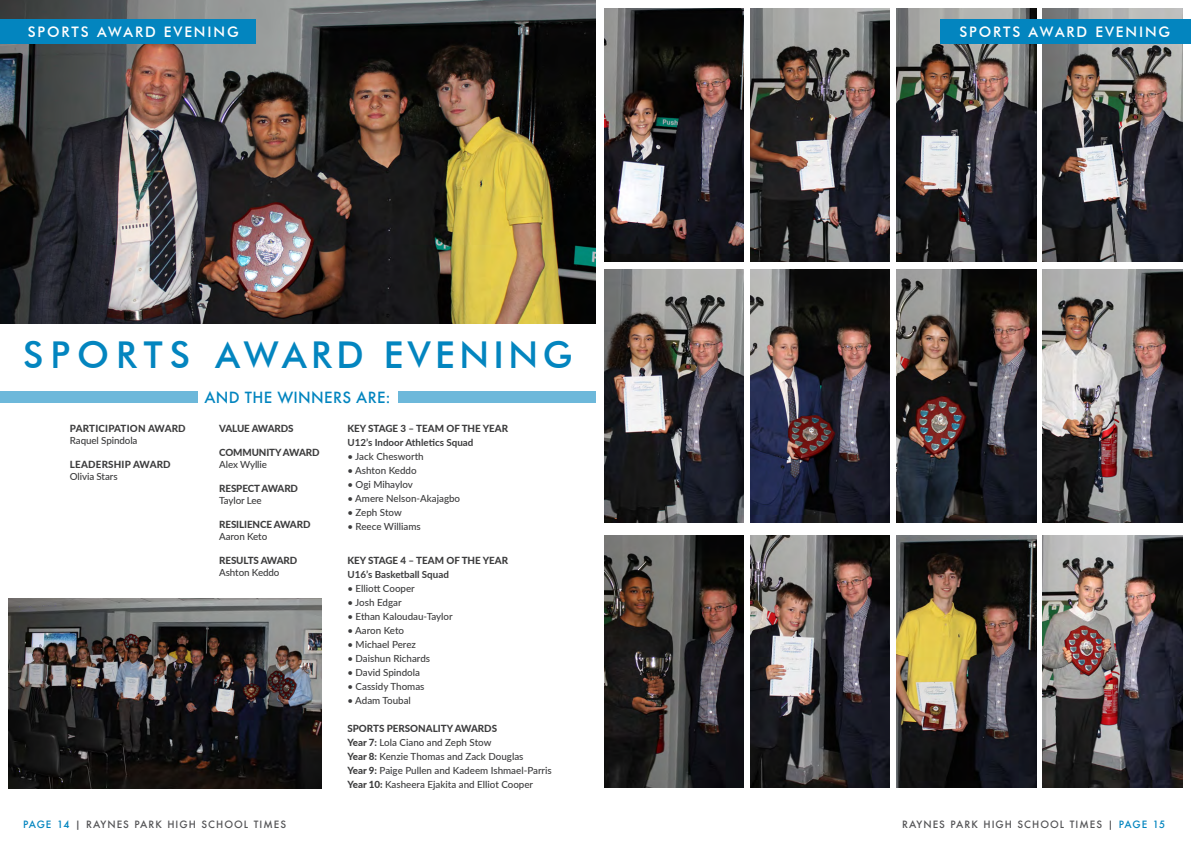
<style>
.page{position:relative;width:1191px;height:842px;background:#fff}
.page>*{position:absolute;margin:0;border:0;box-sizing:border-box;transform-origin:0 0}
.BLUE_HEADING_MAIN{font:500 37px "Futura BT";letter-spacing:.12em;color:#0385bf}
.versatile_heading{font:500 15px "Futura";letter-spacing:.02em;color:#0385bf}
.White_HEADING_on_blu{font:500 14.5px "Futura BT";letter-spacing:.13em;color:#fff}
.sports_page_text{font:500 9.8px/14px "Lato";color:#3c3c3d}
.sports_page_text-2{font:800 9.8px/12px "Lato";letter-spacing:-.01em;color:#3c3c3d}
.t1{font:500 9.8px "Futura";letter-spacing:.1em;color:#535355}
.sports_page_text-3{font:700 9.8px/14px "Lato";color:#3c3c3d}
.sports_page_text-4{font:800 9.8px "Lato";letter-spacing:.02em;color:#3c3c3d}
.s1{font-weight:500}
.s2{font-weight:800}
.s3{font-weight:700}
.s4{color:#0385bf}
</style>
<div class="page">
<img style="left:896px;top:9px;width:140px;height:252px">
<img style="left:1042px;top:9px;width:140px;height:252px">
<img style="left:750px;top:9px;width:140px;height:252px">
<div style="left:940px;top:20px;width:251px;height:24px;background:#0385bf"></div>
<img style="left:1042px;top:270px;width:140px;height:252px">
<img style="left:896px;top:270px;width:140px;height:252px">
<img style="left:604px;top:270px;width:139px;height:252px">
<img style="left:750px;top:270px;width:140px;height:252px">
<img style="left:604px;top:9px;width:139px;height:252px">
<img style="left:1042px;top:535px;width:140px;height:253px">
<img style="left:896px;top:535px;width:140px;height:253px">
<img style="left:604px;top:535px;width:139px;height:253px">
<img style="left:750px;top:535px;width:140px;height:253px">
<img style="left:0;top:0;width:595px;height:323px">
<div style="left:0;top:20px;width:256px;height:24px;background:#0385bf"></div>
<img style="left:9px;top:598px;width:312px;height:190px">
<div style="left:0;top:392px;width:197px;height:11px;background:#6db8da"></div>
<div style="left:398px;top:392px;width:197px;height:11px;background:#6db8da"></div>
<p class="White_HEADING_on_blu" style="left:28px;top:23px;width:212px">SPORTS AWARD EVENING</p>
<p class="White_HEADING_on_blu" style="left:959px;top:23px;width:212px">SPORTS AWARD EVENING</p>
<p class="BLUE_HEADING_MAIN" style="left:23px;top:333px;width:551px">SPORTS AWARD EVENING</p>
<p class="versatile_heading" style="left:204px;top:387px;width:187px">AND THE WINNERS ARE:</p>
<p class="sports_page_text-4" style="left:70px;top:421px;width:117px">PARTICIPATION AWARD</p>
<p class="sports_page_text" style="left:70px;top:433px;width:69px">Raquel Spindola</p>
<p class="sports_page_text-4" style="left:70px;top:457px;width:102px">LEADERSHIP AWARD</p>
<p class="sports_page_text" style="left:70px;top:469px;width:49px">Olivia Stars</p>
<p class="sports_page_text-2" style="left:219px;top:422px;width:76px">VALUE AWARDS</p>
<p class="sports_page_text-2" style="left:219px;top:446px;width:102px">COMMUNITY AWARD<br><span class="s1">Alex Wyllie</span></p>
<p class="sports_page_text-2" style="left:219px;top:482px;width:80px">RESPECT AWARD<br><span class="s1">Taylor Lee</span></p>
<p class="sports_page_text-2" style="left:219px;top:518px;width:93px">RESILIENCE AWARD<br><span class="s1">Aaron Keto</span></p>
<p class="sports_page_text-2" style="left:219px;top:554px;width:80px">RESULTS AWARD<br><span class="s1">Ashton Keddo</span></p>
<p class="sports_page_text-3" style="left:347px;top:421px;width:162px"><span class="s2">KEY STAGE 3 – TEAM OF THE YEAR<br></span>U12’s Indoor Athletics Squad</p>
<p class="sports_page_text" style="left:347px;top:449px;width:78px">• Jack Chesworth</p>
<p class="sports_page_text" style="left:347px;top:463px;width:71px">• Ashton Keddo</p>
<p class="sports_page_text" style="left:347px;top:477px;width:67px">• Ogi Mihaylov</p>
<p class="sports_page_text" style="left:347px;top:491px;width:114px">• Amere Nelson‑Akajagbo</p>
<p class="sports_page_text" style="left:347px;top:505px;width:56px">• Zeph Stow</p>
<p class="sports_page_text" style="left:347px;top:519px;width:75px">• Reece Williams</p>
<p class="sports_page_text-2" style="left:347px;top:553px;width:162px;line-height:14px">KEY STAGE 4 – TEAM OF THE YEAR<br><span class="s3">U16’s Basketball Squad</span></p>
<p class="sports_page_text" style="left:347px;top:581px;width:69px">• Elliott Cooper</p>
<p class="sports_page_text" style="left:347px;top:595px;width:56px">• Josh Edgar</p>
<p class="sports_page_text" style="left:347px;top:609px;width:107px">• Ethan Kaloudau‑Taylor</p>
<p class="sports_page_text" style="left:347px;top:623px;width:58px">• Aaron Keto</p>
<p class="sports_page_text" style="left:347px;top:637px;width:70px">• Michael Perez</p>
<p class="sports_page_text" style="left:347px;top:651px;width:84px">• Daishun Richards</p>
<p class="sports_page_text" style="left:347px;top:665px;width:74px">• David Spindola</p>
<p class="sports_page_text" style="left:347px;top:679px;width:79px">• Cassidy Thomas</p>
<p class="sports_page_text" style="left:347px;top:693px;width:65px">• Adam Toubal</p>
<p class="sports_page_text" style="left:347px;top:721px;width:206px"><span class="s2">SPORTS PERSONALITY AWARDS<br>Year 7:</span> Lola Ciano and Zeph Stow<br><span class="s2">Year 8:</span> Kenzie Thomas and Zack Douglas<br><span class="s2">Year 9:</span> Paige Pullen and Kadeem Ishmael‑Parris <span class="s2">Year 10:</span> Kasheera Ejakita and Elliot Cooper</p>
<p class="t1" style="left:23px;top:818px;width:264px"><span class="s4">PAGE 14</span> | RAYNES PARK HIGH SCHOOL TIMES</p>
<p class="t1" style="left:902px;top:818px;width:264px">RAYNES PARK HIGH SCHOOL TIMES | <span class="s4">PAGE 15</span></p>
</div>
